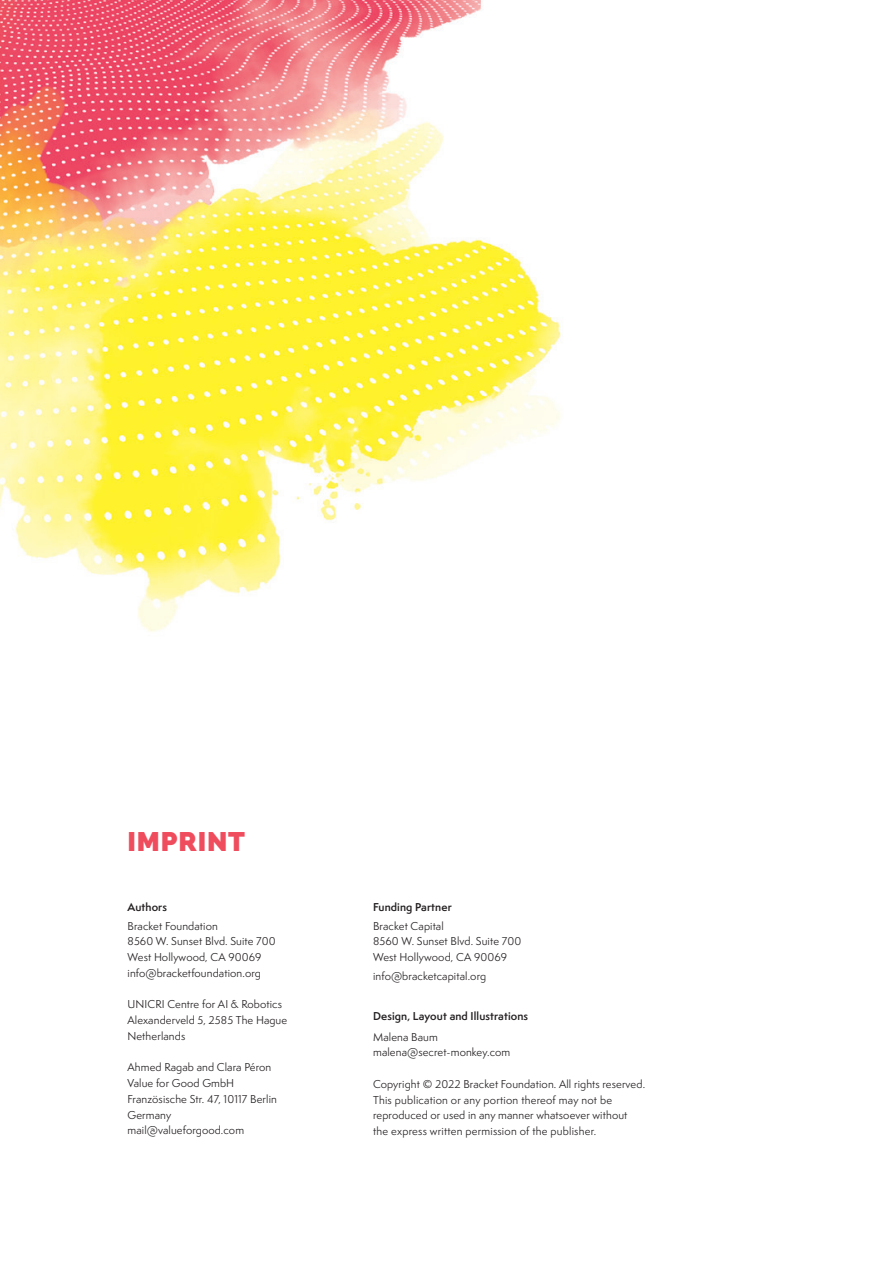
<style>
.page{position:relative;width:893px;height:1263px;background:#fff}
.page>*{position:absolute;margin:0;border:0;box-sizing:border-box;transform-origin:0 0}
.t1{font:800 27px "Raleway";letter-spacing:.03em;color:#ef4d5d}
.t2{font:10.5px/15.8px "Semplicita Pro";letter-spacing:.01em;color:#231f20}
.t3{font:600 10.5px "Semplicita Pro";letter-spacing:.01em;color:#231f20}
</style>
<div class="page">
<img style="left:0;top:0;width:561px;height:632px">
<h1 class="t1" style="left:128px;top:825px;width:119px">IMPRINT</h1>
<p class="t3" style="left:128px;top:899px;width:41px">Authors</p>
<p class="t2" style="left:128px;top:917px;width:150px">Bracket Foundation<br>8560 W. Sunset Blvd. Suite 700<br>West Hollywood, CA 90069 info@bracketfoundation.org</p>
<p class="t2" style="left:128px;top:996px;width:161px">UNICRI Centre for AI &amp; Robotics<br>Alexanderveld 5, 2585 The Hague<br>Netherlands</p>
<p class="t2" style="left:128px;top:1059px;width:151px">Ahmed Ragab and Clara Péron<br>Value for Good GmbH<br>Französische Str. 47, 10117 Berlin<br>Germany mail@valueforgood.com</p>
<p class="t3" style="left:373px;top:899px;width:80px">Funding Partner</p>
<p class="t2" style="left:373px;top:917px;width:150px">Bracket Capital<br>8560 W. Sunset Blvd. Suite 700<br>West Hollywood, CA 90069</p>
<p class="t2" style="left:373px;top:968px;width:114px">info@bracketcapital.org</p>
<p class="t3" style="left:373px;top:1009px;width:156px">Design, Layout and Illustrations</p>
<p class="t2" style="left:373px;top:1029px;width:139px">Malena Baum malena@secret-monkey.com</p>
<p class="t2" style="left:373px;top:1076px;width:273px">Copyright © 2022 Bracket Foundation. All rights reserved.<br>This publication or any portion thereof may not be reproduced or used in any manner whatsoever without the express written permission of the publisher.</p>
</div>
